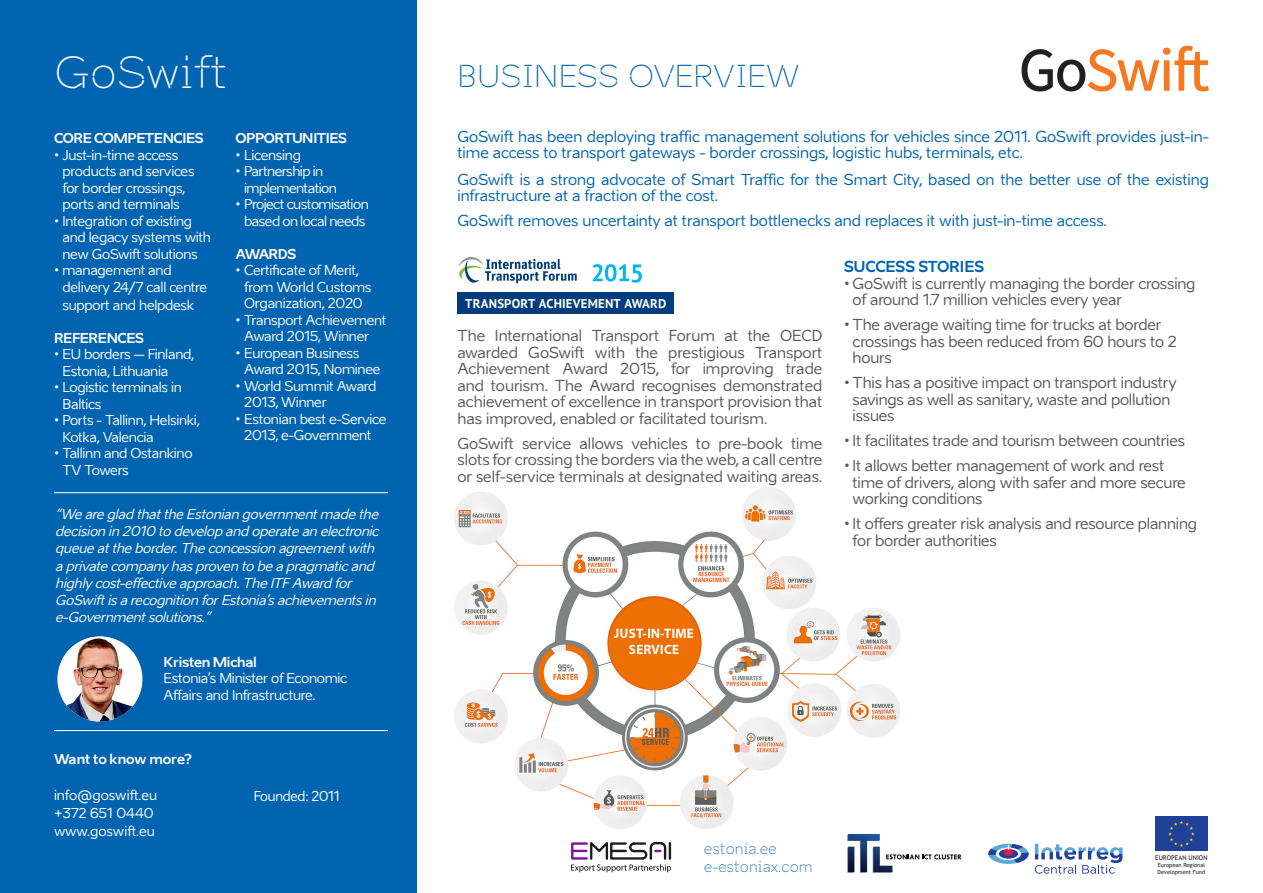
<style>
.page{position:relative;width:1263px;height:893px;background:#fff}
.page>*{position:absolute;margin:0;border:0;box-sizing:border-box;transform-origin:0 0}
.t1{font:42.6px "Aino Headline";color:#fff}
.t2{font:30px "Aino Headline";color:#0164b1}
.t3{font:15px/16.5px "Aino";letter-spacing:-.01em;color:#57585a}
.Sisu_SININE{font:15px/16.5px "Aino";color:#0164b1}
.t4{font:700 15px "Aino";letter-spacing:-.015em;color:#0164b1}
.t5{font:14.55px/17.5px "Aino Headline";color:#0164b1}
.Loetelu_pallidega{font:13.5px/16.5px "Aino";letter-spacing:-.02em;color:#fff}
.Loetelu_pallidega-2{font:italic 13.5px/17.2px "Aino";color:#fff}
.Loetelu_pallidega-3{font:13.5px/16.5px "Aino";letter-spacing:-.04em;color:#fff}
.Loetelu_pallidega-4{font:700 13.5px "Aino";letter-spacing:-.025em;color:#fff}
.Loetelu_pallidega-5{font:700 13.5px "Aino";letter-spacing:-.005em;color:#fff}
.Loetelu_pallidega-6{font:13.5px "Aino";letter-spacing:-.02em;color:#fff;scale:.96 1}
.Loetelu_pallidega-7{font:13.5px "Aino";color:#fff}
.t6{font:700 12.75px "PT Sans";letter-spacing:.01em;color:#fff}
.t7{font:6.45px "Trebuchet MS";letter-spacing:.01em;color:#231f20}
.t8{font:5.7px/6.8px "Trebuchet MS";color:#231f20}
</style>
<div class="page">
<svg style="left:847px;top:834px;width:114px;height:39px"></svg>
<svg style="left:571px;top:841px;width:100px;height:31px"></svg>
<svg style="left:1035px;top:844px;width:87px;height:30px"></svg>
<svg style="left:988px;top:844px;width:40px;height:20px"></svg>
<div style="left:1155px;top:816px;width:52px;height:35px;background:#20419a"></div>
<svg style="left:1168px;top:821px;width:26px;height:26px"></svg>
<img style="left:454px;top:487px;width:446px;height:342px">
<div style="left:0;top:0;width:417px;height:893px;background:#0164b1"></div>
<div style="left:458px;top:292px;width:216px;height:22px;background:#013d7d"></div>
<svg style="left:459px;top:257px;width:118px;height:26px"></svg>
<svg style="left:593px;top:264px;width:49px;height:19px"></svg>
<svg style="left:1021px;top:46px;width:188px;height:45px"></svg>
<div style="left:57px;top:636px;width:85px;height:85px;background:#fff;border-radius:50%"></div>
<img style="left:62px;top:636px;width:73px;height:85px">
<hr style="left:54px;top:492px;width:334px;height:1px;background:#fff">
<hr style="left:54px;top:730px;width:334px;height:1px;background:#fff">
<p class="t1" style="left:54px;top:45px;width:175px">GoSwift</p>
<p class="Loetelu_pallidega-4" style="left:54px;top:130px;width:151px">CORE COMPETENCIES</p>
<p class="Loetelu_pallidega" style="left:63px;top:147px;width:134px;text-indent:-9px">• Just-in-time access products and services for border crossings, ports and terminals</p>
<p class="Loetelu_pallidega" style="left:63px;top:213px;width:150px;text-indent:-9px">• Integration of existing and legacy systems with new GoSwift solutions</p>
<p class="Loetelu_pallidega" style="left:63px;top:262px;width:146px;text-indent:-9px">• management and delivery 24/7 call centre</p>
<p class="Loetelu_pallidega" style="left:63px;top:297px;width:133px">support and helpdesk</p>
<p class="Loetelu_pallidega-4" style="left:54px;top:329px;width:91px">REFERENCES</p>
<p class="Loetelu_pallidega" style="left:63px;top:346px;width:133px;text-indent:-9px">• EU borders – Finland,<br>Estonia, Lithuania</p>
<p class="Loetelu_pallidega" style="left:63px;top:379px;width:121px;text-indent:-9px">• Logistic terminals in<br>Baltics</p>
<p class="Loetelu_pallidega" style="left:63px;top:412px;width:139px;text-indent:-9px">• Ports - Tallinn, Helsinki,<br>Kotka, Valencia</p>
<p class="Loetelu_pallidega" style="left:63px;top:445px;width:132px;text-indent:-9px">• Tallinn and Ostankino<br>TV Towers</p>
<p class="Loetelu_pallidega-4" style="left:236px;top:130px;width:113px">OPPORTUNITIES</p>
<p class="Loetelu_pallidega" style="left:236px;top:147px;width:67px">• Licensing</p>
<p class="Loetelu_pallidega-3" style="left:244px;top:163px;width:94px;text-indent:-9px">• Partnership in implementation</p>
<p class="Loetelu_pallidega-3" style="left:236px;top:196px;width:135px;text-align:center">• Project customisation based on local needs</p>
<p class="Loetelu_pallidega-4" style="left:236px;top:245px;width:62px">AWARDS</p>
<p class="Loetelu_pallidega" style="left:244px;top:262px;width:129px;text-indent:-9px">• Certificate of Merit, from World Customs<br>Organization, 2020</p>
<p class="Loetelu_pallidega" style="left:244px;top:312px;width:144px;text-indent:-9px">• Transport Achievement<br>Award 2015, Winner</p>
<p class="Loetelu_pallidega" style="left:244px;top:345px;width:138px;text-indent:-9px">• European Business<br>Award 2015, Nominee</p>
<p class="Loetelu_pallidega" style="left:244px;top:378px;width:134px;text-indent:-9px">• World Summit Award<br>2013, Winner</p>
<p class="Loetelu_pallidega" style="left:236px;top:411px;width:152px;text-align:center">• Estonian best e-Service<br>2013, e-Government</p>
<p class="Loetelu_pallidega-2" style="left:55px;top:505px;width:329px">“We are glad thatthe Estonian governmentmade the decision in 2010 to develop and operate an electronic queue atthe border.The concession agreementwith aprivate companyhasproven to be apragmaticand highlycost-effective approach.The ITFAward for GoSwiftisarecognition forEstonia’sachievementsin e-Governmentsolutions.”</p>
<p class="Loetelu_pallidega-4" style="left:164px;top:653px;width:95px">Kristen Michal</p>
<p class="Loetelu_pallidega" style="left:164px;top:670px;width:185px">Estonia’s Minister of Economic<br>Affairs and Infrastructure.</p>
<p class="Loetelu_pallidega-5" style="left:54px;top:750px;width:140px">Want to know more?</p>
<p class="Loetelu_pallidega" style="left:54px;top:787px;width:105px">info@goswift.eu</p>
<p class="Loetelu_pallidega-7" style="left:54px;top:805px;width:101px">+372 651 0440</p>
<p class="Loetelu_pallidega" style="left:54px;top:823px;width:102px">www.goswift.eu</p>
<p class="Loetelu_pallidega-6" style="left:254px;top:788px;width:91px">Founded: 2011</p>
<p class="t2" style="left:457px;top:57px;width:344px">BUSINESS OVERVIEW</p>
<p class="Sisu_SININE" style="left:457px;top:128px;width:753px">GoSwift has been deploying traffic management solutions for vehicles since 2011. GoSwift provides just-in&shy;time access to transport gateways - border crossings, logistic hubs, terminals, etc.</p>
<p class="Sisu_SININE" style="left:457px;top:171px;width:753px">GoSwift is a strong advocate of Smart Traffic for the Smart City, based on the better use of the existing infrastructure at a fraction of the cost.</p>
<p class="Sisu_SININE" style="left:457px;top:213px;width:651px">GoSwift removes uncertainty at transport bottlenecks and replaces it with just-in-time access.</p>
<p class="t6" style="left:465px;top:295px;width:203px">TRANSPORT ACHIEVEMENT AWARD</p>
<p class="t3" style="left:457px;top:328px;width:366px;text-align:justify">The International Transport Forum at the OECD awarded GoSwift with the prestigious Transport Achievement Award 2015, for improving trade and tourism. The Award recognises demonstrated achievement of excellence in transport provision that has improved, enabled or facilitated tourism.</p>
<p class="t3" style="left:457px;top:435px;width:366px;text-align:justify">GoSwift service allows vehicles to pre-book time slots for crossing the borders via the web, a call centre or self-service terminals at designated waiting areas.</p>
<p class="t4" style="left:844px;top:257px;width:142px">SUCCESS STORIES</p>
<p class="t3" style="left:853px;top:275px;width:344px;text-indent:-9px">• GoSwift is currently managing the border crossing of around 1.7 million vehicles every year</p>
<p class="t3" style="left:853px;top:317px;width:326px;text-indent:-9px">• The average waiting time for trucks at border crossings has been reduced from 60 hours to 2 hours</p>
<p class="t3" style="left:853px;top:375px;width:326px;text-indent:-9px">• This has a positive impact on transport industry savings as well as sanitary, waste and pollution issues</p>
<p class="t3" style="left:844px;top:433px;width:342px">• It facilitates trade and tourism between countries</p>
<p class="t3" style="left:853px;top:458px;width:335px;text-indent:-9px">• It allows better management of work and rest time of drivers, along with safer and more secure working conditions</p>
<p class="t3" style="left:853px;top:516px;width:346px;text-indent:-9px">• It offers greater risk analysis and resource planning for border authorities</p>
<p class="t5" style="left:704px;top:840px;width:110px">estonia.ee e-estoniax.com</p>
<p class="t7" style="left:1155px;top:853px;width:54px">EUROPEAN UNION</p>
<p class="t8" style="left:1157px;top:862px;width:49px">European Regional<br>Development Fund</p>
</div>
